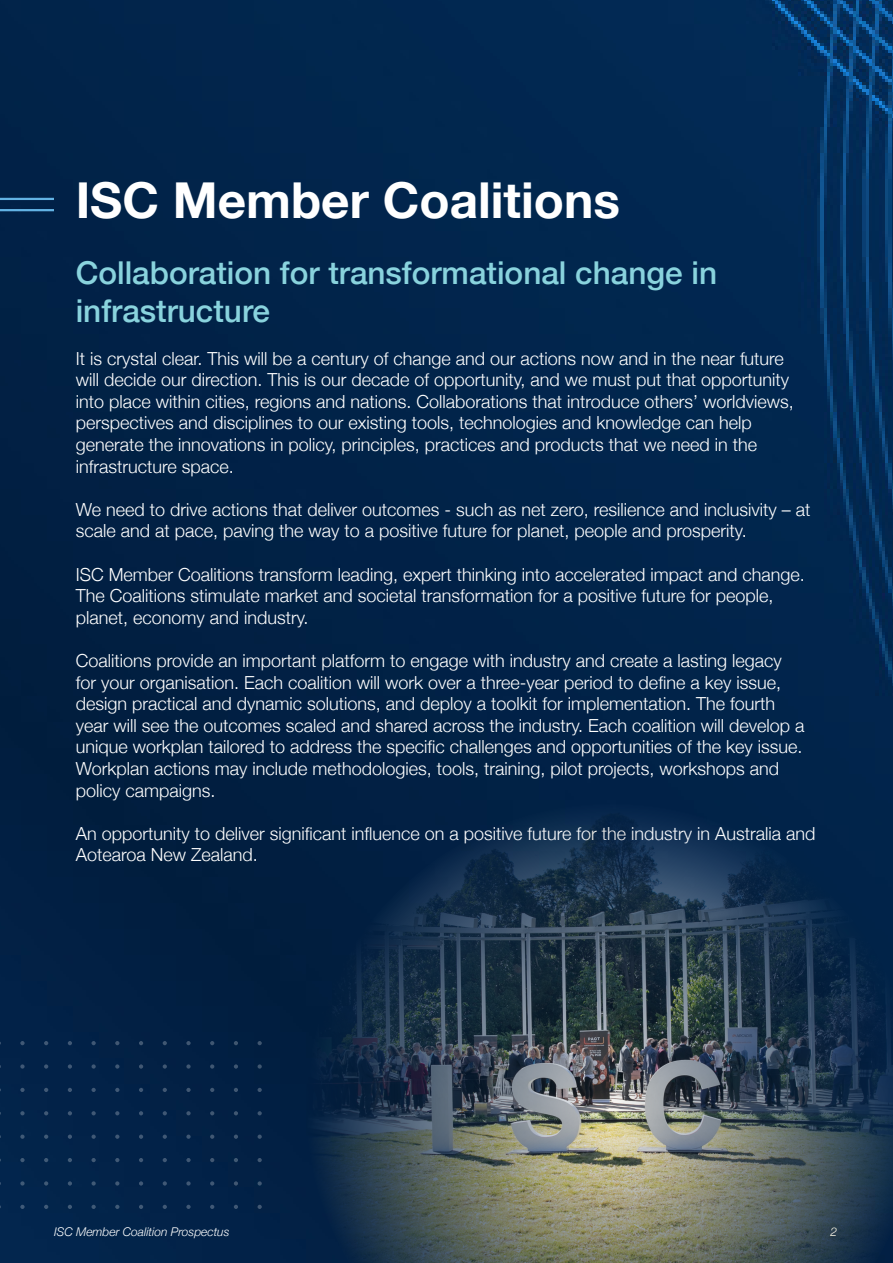
<style>
.page{position:relative;width:893px;height:1263px;background:#fff}
.page>*{position:absolute;margin:0;border:0;box-sizing:border-box;transform-origin:0 0}
.t1{font:700 49.5px "Helvetica Neue";color:#fff}
.t2{font:500 31.5px/37.8px "Helvetica Neue";color:#89d3dd}
.t3{font:300 18px/21.6px "Helvetica Neue";color:#fff}
.t4{font:italic 300 12px "Helvetica Neue";color:#fff}
</style>
<div class="page">
<img style="left:0;top:0;width:893px;height:1263px">
<svg style="left:139px;top:1041px;width:4px;height:4px"></svg>
<svg style="left:139px;top:1134px;width:4px;height:5px"></svg>
<svg style="left:139px;top:1088px;width:4px;height:4px"></svg>
<svg style="left:139px;top:1181px;width:4px;height:4px"></svg>
<svg style="left:139px;top:1064px;width:4px;height:5px"></svg>
<svg style="left:139px;top:1158px;width:4px;height:4px"></svg>
<svg style="left:139px;top:1111px;width:4px;height:4px"></svg>
<svg style="left:139px;top:1205px;width:4px;height:4px"></svg>
<svg style="left:44px;top:1041px;width:4px;height:4px"></svg>
<svg style="left:44px;top:1134px;width:4px;height:5px"></svg>
<svg style="left:44px;top:1088px;width:4px;height:4px"></svg>
<svg style="left:44px;top:1181px;width:4px;height:4px"></svg>
<svg style="left:44px;top:1064px;width:4px;height:5px"></svg>
<svg style="left:44px;top:1158px;width:4px;height:4px"></svg>
<svg style="left:44px;top:1111px;width:4px;height:4px"></svg>
<svg style="left:44px;top:1205px;width:4px;height:4px"></svg>
<svg style="left:210px;top:1041px;width:4px;height:4px"></svg>
<svg style="left:210px;top:1134px;width:4px;height:5px"></svg>
<svg style="left:210px;top:1088px;width:4px;height:4px"></svg>
<svg style="left:210px;top:1181px;width:4px;height:4px"></svg>
<svg style="left:210px;top:1064px;width:4px;height:5px"></svg>
<svg style="left:210px;top:1158px;width:4px;height:4px"></svg>
<svg style="left:210px;top:1111px;width:4px;height:4px"></svg>
<svg style="left:210px;top:1205px;width:4px;height:4px"></svg>
<svg style="left:186px;top:1041px;width:5px;height:4px"></svg>
<svg style="left:186px;top:1134px;width:5px;height:5px"></svg>
<svg style="left:186px;top:1088px;width:5px;height:4px"></svg>
<svg style="left:186px;top:1181px;width:5px;height:4px"></svg>
<svg style="left:186px;top:1064px;width:5px;height:5px"></svg>
<svg style="left:186px;top:1158px;width:5px;height:4px"></svg>
<svg style="left:186px;top:1111px;width:5px;height:4px"></svg>
<svg style="left:186px;top:1205px;width:5px;height:4px"></svg>
<svg style="left:115px;top:1041px;width:4px;height:4px"></svg>
<svg style="left:115px;top:1134px;width:4px;height:5px"></svg>
<svg style="left:115px;top:1088px;width:4px;height:4px"></svg>
<svg style="left:115px;top:1181px;width:4px;height:4px"></svg>
<svg style="left:115px;top:1064px;width:4px;height:5px"></svg>
<svg style="left:115px;top:1158px;width:4px;height:4px"></svg>
<svg style="left:115px;top:1111px;width:4px;height:4px"></svg>
<svg style="left:115px;top:1205px;width:4px;height:4px"></svg>
<svg style="left:258px;top:1041px;width:4px;height:4px"></svg>
<svg style="left:258px;top:1134px;width:4px;height:5px"></svg>
<svg style="left:258px;top:1088px;width:4px;height:4px"></svg>
<svg style="left:258px;top:1181px;width:4px;height:4px"></svg>
<svg style="left:258px;top:1064px;width:4px;height:5px"></svg>
<svg style="left:258px;top:1158px;width:4px;height:4px"></svg>
<svg style="left:258px;top:1111px;width:4px;height:4px"></svg>
<svg style="left:258px;top:1205px;width:4px;height:4px"></svg>
<svg style="left:68px;top:1041px;width:4px;height:4px"></svg>
<svg style="left:68px;top:1134px;width:4px;height:5px"></svg>
<svg style="left:68px;top:1088px;width:4px;height:4px"></svg>
<svg style="left:68px;top:1181px;width:4px;height:4px"></svg>
<svg style="left:68px;top:1064px;width:4px;height:5px"></svg>
<svg style="left:68px;top:1158px;width:4px;height:4px"></svg>
<svg style="left:68px;top:1111px;width:4px;height:4px"></svg>
<svg style="left:68px;top:1205px;width:4px;height:4px"></svg>
<svg style="left:163px;top:1041px;width:4px;height:4px"></svg>
<svg style="left:163px;top:1134px;width:4px;height:5px"></svg>
<svg style="left:163px;top:1088px;width:4px;height:4px"></svg>
<svg style="left:163px;top:1181px;width:4px;height:4px"></svg>
<svg style="left:163px;top:1064px;width:4px;height:5px"></svg>
<svg style="left:163px;top:1158px;width:4px;height:4px"></svg>
<svg style="left:163px;top:1111px;width:4px;height:4px"></svg>
<svg style="left:163px;top:1205px;width:4px;height:4px"></svg>
<svg style="left:91px;top:1041px;width:5px;height:4px"></svg>
<svg style="left:91px;top:1134px;width:5px;height:5px"></svg>
<svg style="left:91px;top:1088px;width:5px;height:4px"></svg>
<svg style="left:91px;top:1181px;width:5px;height:4px"></svg>
<svg style="left:91px;top:1064px;width:5px;height:5px"></svg>
<svg style="left:91px;top:1158px;width:5px;height:4px"></svg>
<svg style="left:91px;top:1111px;width:5px;height:4px"></svg>
<svg style="left:91px;top:1205px;width:5px;height:4px"></svg>
<svg style="left:234px;top:1041px;width:4px;height:4px"></svg>
<svg style="left:234px;top:1134px;width:4px;height:5px"></svg>
<svg style="left:234px;top:1088px;width:4px;height:4px"></svg>
<svg style="left:234px;top:1181px;width:4px;height:4px"></svg>
<svg style="left:234px;top:1064px;width:4px;height:5px"></svg>
<svg style="left:234px;top:1158px;width:4px;height:4px"></svg>
<svg style="left:234px;top:1111px;width:4px;height:4px"></svg>
<svg style="left:234px;top:1205px;width:4px;height:4px"></svg>
<svg style="left:20px;top:1041px;width:5px;height:4px"></svg>
<svg style="left:20px;top:1134px;width:5px;height:5px"></svg>
<svg style="left:20px;top:1088px;width:5px;height:4px"></svg>
<svg style="left:20px;top:1181px;width:5px;height:4px"></svg>
<svg style="left:20px;top:1064px;width:5px;height:5px"></svg>
<svg style="left:20px;top:1158px;width:5px;height:4px"></svg>
<svg style="left:20px;top:1111px;width:5px;height:4px"></svg>
<svg style="left:20px;top:1205px;width:5px;height:4px"></svg>
<hr style="left:0;top:209px;width:54px;height:2px;background:#63b3e4">
<hr style="left:0;top:198px;width:54px;height:2px;background:#63b3e4">
<img style="left:306px;top:803px;width:587px;height:460px">
<p class="t1" style="left:76px;top:161px;width:546px">ISC Member Coalitions</p>
<p class="t2" style="left:76px;top:251px;width:643px">Collaboration for transformational change in infrastructure</p>
<p class="t3" style="left:76px;top:346px;width:720px">It is crystal clear. This will be a century of change and our actions now and in the near future will decide our direction. This is our decade of opportunity, and we must put that opportunity into place within cities, regions and nations. Collaborations that introduce others’ worldviews, perspectives and disciplines to our existing tools, technologies and knowledge can help generate the innovations in policy, principles, practices and products that we need in the infrastructure space.</p>
<p class="t3" style="left:76px;top:497px;width:736px">We need to drive actions that deliver outcomes - such as net zero, resilience and inclusivity – at scale and at pace, paving the way to a positive future for planet, people and prosperity.</p>
<p class="t3" style="left:76px;top:562px;width:730px">ISC Member Coalitions transform leading, expert thinking into accelerated impact and change.<br>The Coalitions stimulate market and societal transformation for a positive future for people, planet, economy and industry.</p>
<p class="t3" style="left:76px;top:648px;width:730px">Coalitions provide an important platform to engage with industry and create a lasting legacy for your organisation. Each coalition will work over a three-year period to define a key issue, design practical and dynamic solutions, and deploy a toolkit for implementation. The fourth year will see the outcomes scaled and shared across the industry. Each coalition will develop a unique workplan tailored to address the specific challenges and opportunities of the key issue.<br>Workplan actions may include methodologies, tools, training, pilot projects, workshops and policy campaigns.</p>
<p class="t3" style="left:76px;top:821px;width:741px">An opportunity to deliver significant influence on a positive future for the industry in Australia and<br>Aotearoa New Zealand.</p>
<p class="t4" style="left:54px;top:1222px;width:177px">ISC Member Coalition Prospectus</p>
<p class="t4" style="left:830px;top:1222px;width:8px">2</p>
</div>
